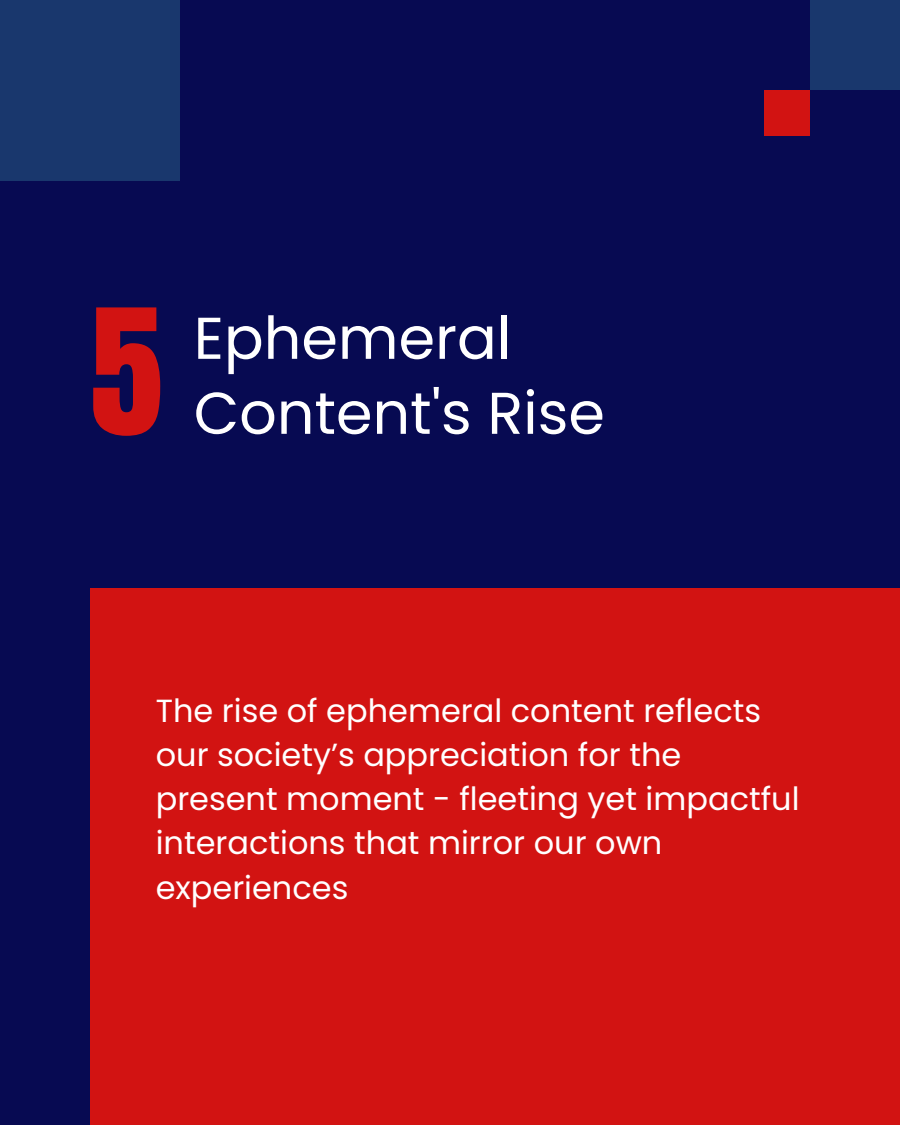
<style>
.page{position:relative;width:900px;height:1125px;background:#070a52}
.page>*{position:absolute;margin:0;border:0;box-sizing:border-box;transform-origin:0 0}
.t1{font:147.2px "Anton";color:#d21312}
.t2{font:58.9px/75px "Poppins";color:#fff}
.t3{font:32px/44.2px "Poppins";color:#fff}
</style>
<div class="page">
<div style="left:90px;top:589px;width:810px;height:536px;background:#d21312"></div>
<div style="left:810px;top:0;width:90px;height:90px;background:#19376d"></div>
<div style="left:0;top:0;width:179px;height:180px;background:#19376d"></div>
<div style="left:764px;top:90px;width:46px;height:46px;background:#d21312"></div>
<p class="t1" style="left:90px;top:267px;width:74px">5</p>
<p class="t2" style="left:194px;top:301px;width:413px">Ephemeral<br>Content's Rise</p>
<p class="t3" style="left:156px;top:688px;width:645px">The rise of ephemeral content reflects our society’s appreciation for the present moment - fleeting yet impactful interactions that mirror our own experiences</p>
</div>
